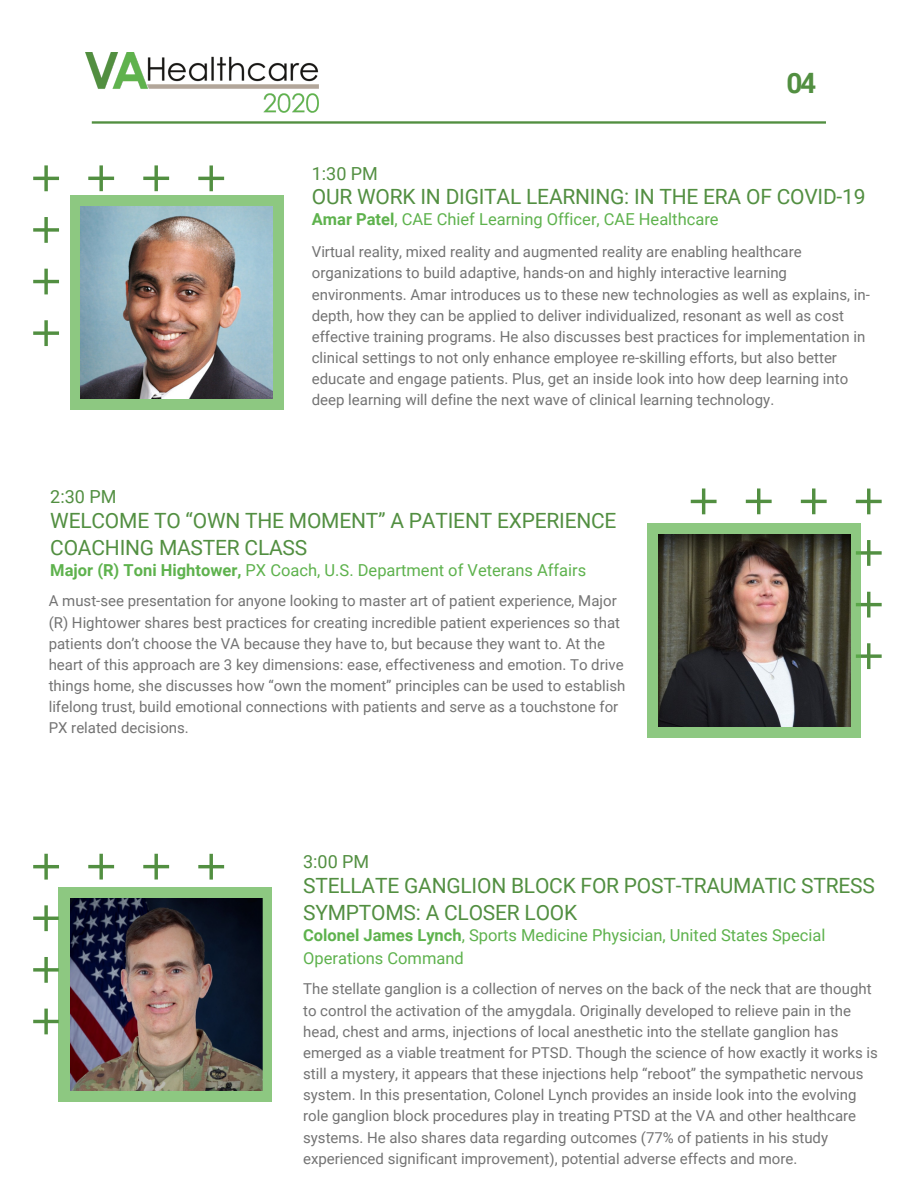
<style>
.page{position:relative;width:918px;height:1188px;background:#fff}
.page>*{position:absolute;margin:0;border:0;box-sizing:border-box;transform-origin:0 0}
.t1{font:700 28.05px "Roboto";color:#528f41}
.t2{font:21px/27.2px "Roboto";letter-spacing:-.01em;color:#528f41}
.t3{font:18px "Roboto";color:#528f41}
.t4{font:16.5px/23.1px "Roboto";color:#5eb24d}
.t5{font:15px/21.1px "Roboto";color:#737373}
.s1{font-weight:700}
</style>
<div class="page">
<svg style="left:92px;top:121px;width:734px;height:3px;background:#76a668"></svg>
<div style="left:70px;top:195px;width:214px;height:215px;background:#8dc881"></div>
<svg style="left:691px;top:488px;width:191px;height:181px"></svg>
<div style="left:647px;top:523px;width:214px;height:215px;background:linear-gradient(to right,#8dc881,#8dc881)"></div>
<svg style="left:33px;top:165px;width:191px;height:181px"></svg>
<img style="left:80px;top:206px;width:192px;height:192px">
<img style="left:86px;top:52px;width:233px;height:61px">
<img style="left:658px;top:534px;width:192px;height:192px">
<svg style="left:33px;top:854px;width:191px;height:180px"></svg>
<div style="left:58px;top:887px;width:214px;height:215px;background:#8dc881"></div>
<img style="left:70px;top:899px;width:192px;height:192px">
<h1 class="t1" style="left:786px;top:67px;width:31px">04</h1>
<p class="t3" style="left:50px;top:486px;width:68px">2:30 PM</p>
<p class="t3" style="left:312px;top:163px;width:68px">1:30 PM</p>
<h2 class="t2" style="left:312px;top:184px;width:555px">OUR WORK IN DIGITAL LEARNING: IN THE ERA OF COVID-19</h2>
<p class="t4" style="left:312px;top:208px;width:408px"><span class="s1">Amar Patel</span>, CAE Chief Learning Officer, CAE Healthcare</p>
<p class="t5" style="left:312px;top:242px;width:560px">Virtual reality, mixed reality and augmented reality are enabling healthcare organizations to build adaptive, hands-on and highly interactive learning environments. Amar introduces us to these new technologies as well as explains, in&shy;depth, how they can be applied to deliver individualized, resonant as well as cost effective training programs. He also discusses best practices for implementation in clinical settings to not only enhance employee re-skilling efforts, but also better educate and engage patients. Plus, get an inside look into how deep learning into deep learning will define the next wave of clinical learning technology.</p>
<h2 class="t2" style="left:50px;top:507px;width:568px">WELCOME TO “OWN THE MOMENT” A PATIENT EXPERIENCE<br>COACHING MASTER CLASS</h2>
<p class="t4" style="left:50px;top:559px;width:538px"><span class="s1">Major (R) Toni Hightower,</span> PX Coach, U.S. Department of Veterans Affairs</p>
<p class="t5" style="left:49px;top:591px;width:578px">A must-see presentation for anyone looking to master art of patient experience, Major (R) Hightower shares best practices for creating incredible patient experiences so that patients don’t choose the VA because they have to, but because they want to. At the heart of this approach are 3 key dimensions: ease, effectiveness and emotion. To drive things home, she discusses how “own the moment” principles can be used to establish lifelong trust, build emotional connections with patients and serve as a touchstone for PX related decisions.</p>
<p class="t3" style="left:303px;top:851px;width:68px">3:00 PM</p>
<h2 class="t2" style="left:303px;top:872px;width:573px">STELLATE GANGLION BLOCK FOR POST-TRAUMATIC STRESS<br>SYMPTOMS: A CLOSER LOOK</h2>
<p class="t4" style="left:303px;top:923px;width:524px"><span class="s1">Colonel James Lynch</span>, Sports Medicine Physician, United States Special<br>Operations Command</p>
<p class="t5" style="left:303px;top:979px;width:576px">The stellate ganglion is a collection of nerves on the back of the neck that are thought to control the activation of the amygdala. Originally developed to relieve pain in the head, chest and arms, injections of local anesthetic into the stellate ganglion has emerged as a viable treatment for PTSD. Though the science of how exactly it works is still a mystery, it appears that these injections help “reboot” the sympathetic nervous system. In this presentation, Colonel Lynch provides an inside look into the evolving role ganglion block procedures play in treating PTSD at the VA and other healthcare systems. He also shares data regarding outcomes (77% of patients in his study experienced significant improvement), potential adverse effects and more.</p>
</div>
